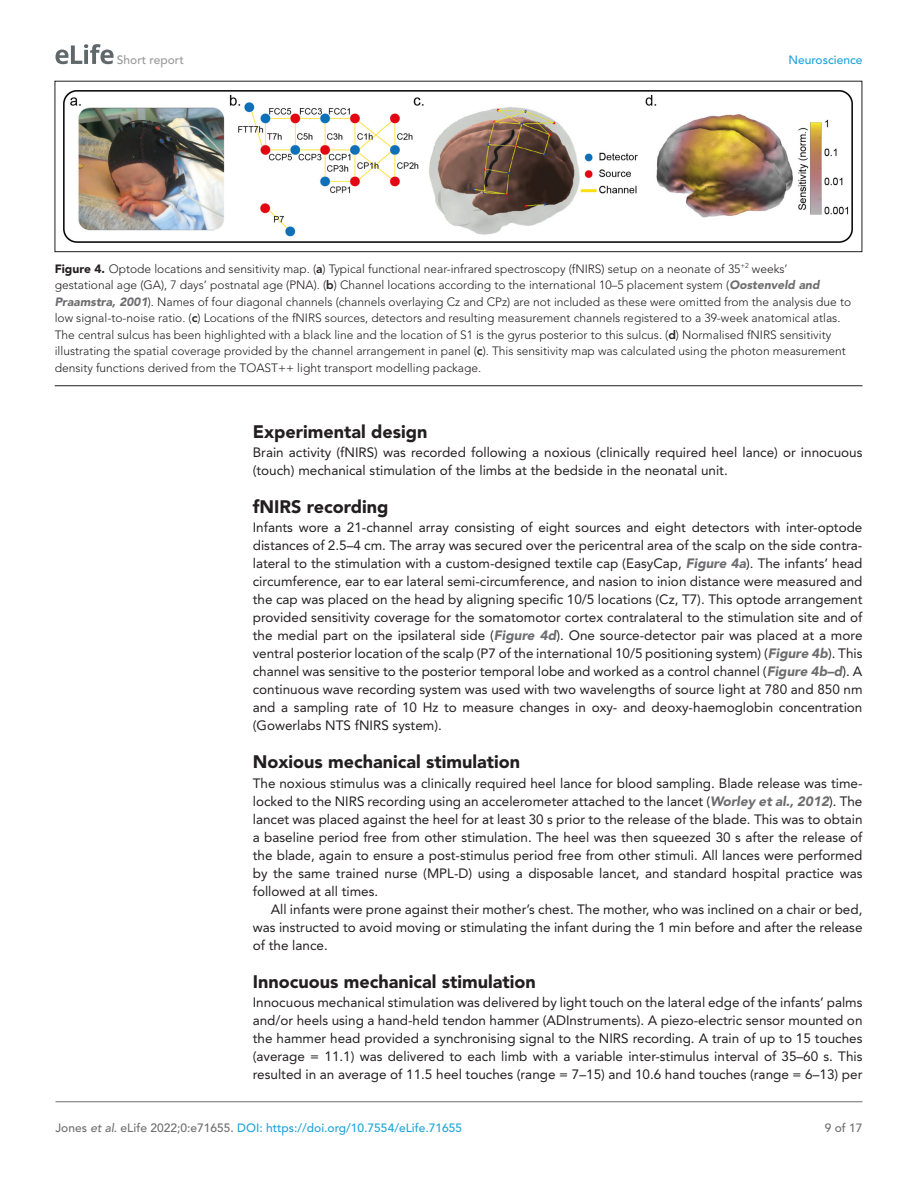
<style>
.page{position:relative;width:918px;height:1188px;background:#fff}
.page>*{position:absolute;margin:0;border:0;box-sizing:border-box;transform-origin:0 0}
.t1{font:900 18px "Avenir LT Std";color:#231f20}
.t2{font:13.5px/18px "Avenir LT Std";color:#231f20;text-align:justify}
.t3{font:300 12px/16.5px "Avenir LT Std";color:#231f20}
.t4{font:500 12px "Avenir LT Std";color:#1ea4d7}
.t5{font:500 12px "Avenir LT Std";color:#9a9a9a}
.t6{font:500 12px "Avenir LT Std";color:#6e6e70}
.s1{font-weight:900}
.s2{font-weight:800}
.s3{font-weight:900;font-style:italic;color:#6e6e70}
.s4{color:#6e6e70}
.s5{font-style:italic;color:#6e6e70}
</style>
<div class="page">
<svg style="left:55px;top:44px;width:59px;height:20px"></svg>
<hr style="left:56px;top:1101px;width:806px;height:1px;background:#6e6e70">
<hr style="left:55px;top:385px;width:807px;height:1px;background:#231f20">
<img style="left:64px;top:90px;width:789px;height:153px">
<div style="left:55px;top:81px;width:807px;height:171px;border:1px solid #231f20"></div>
<p class="t5" style="left:117px;top:53px;width:68px">Short report</p>
<p class="t4" style="left:788px;top:53px;width:76px">Neuroscience</p>
<p class="t3" style="left:55px;top:261px;width:798px"><span class="s1">Figure 4.</span> Optode locations and sensitivity map. (<span class="s2">a</span>) Typical functional near-infrared spectroscopy (fNIRS) setup on a neonate of 35<sup>+2</sup> weeks’<br>gestational age (GA), 7 days’ postnatal age (PNA). (<span class="s2">b</span>) Channel locations according to the international 10–5 placement system (<span class="s3">Oostenveld and Praamstra, 2001</span>). Names of four diagonal channels (channels overlaying Cz and CPz) are not included as these were omitted from the analysis due to low signal-to-noise ratio. (<span class="s2">c</span>) Locations of the fNIRS sources, detectors and resulting measurement channels registered to a 39-week anatomical atlas.<br>The central sulcus has been highlighted with a black line and the location of S1 is the gyrus posterior to this sulcus. (<span class="s2">d</span>) Normalised fNIRS sensitivity illustrating the spatial coverage provided by the channel arrangement in panel (<span class="s2">c</span>). This sensitivity map was calculated using the photon measurement density functions derived from the TOAST++ light transport modelling package.</p>
<h1 class="t1" style="left:253px;top:421px;width:176px">Experimental design</h1>
<p class="t2" style="left:253px;top:444px;width:611px">Brain activity (fNIRS) was recorded following a noxious (clinically required heel lance) or innocuous (touch) mechanical stimulation of the limbs at the bedside in the neonatal unit.</p>
<h1 class="t1" style="left:253px;top:496px;width:137px">fNIRS recording</h1>
<p class="t2" style="left:253px;top:519px;width:611px">Infants wore a 21-channel array consisting of eight sources and eight detectors with inter-optode distances of 2.5–4 cm. The array was secured over the pericentral area of the scalp on the side contra&shy;lateral to the stimulation with a custom-designed textile cap (EasyCap, <span class="s3">Figure 4a</span>). The infants’ head circumference, ear to ear lateral semi-circumference, and nasion to inion distance were measured and the cap was placed on the head by aligning specific 10/5 locations (Cz, T7). This optode arrangement provided sensitivity coverage for the somatomotor cortex contralateral to the stimulation site and of the medial part on the ipsilateral side (<span class="s3">Figure 4d</span>). One source-detector pair was placed at a more ventral posterior location of the scalp (P7 of the international 10/5 positioning system) (<span class="s3">Figure 4b</span>). This channel was sensitive to the posterior temporal lobe and worked as a control channel (<span class="s3">Figure 4b–d</span>). A continuous wave recording system was used with two wavelengths of source light at 780 and 850 nm and a sampling rate of 10 Hz to measure changes in oxy- and deoxy-haemoglobin concentration (Gowerlabs NTS fNIRS system).</p>
<h1 class="t1" style="left:253px;top:751px;width:269px">Noxious mechanical stimulation</h1>
<p class="t2" style="left:253px;top:774px;width:611px">The noxious stimulus was a clinically required heel lance for blood sampling. Blade release was time&shy;locked to the NIRS recording using an accelerometer attached to the lancet (<span class="s3">Worley et al., 2012</span>). The lancet was placed against the heel for at least 30 s prior to the release of the blade. This was to obtain a baseline period free from other stimulation. The heel was then squeezed 30 s after the release of the blade, again to ensure a post-stimulus period free from other stimuli. All lances were performed by the same trained nurse (MPL-D) using a disposable lancet, and standard hospital practice was followed at all times.</p>
<p class="t2" style="left:253px;top:900px;width:611px;text-indent:18px">All infants were prone against their mother’s chest. The mother, who was inclined on a chair or bed, was instructed to avoid moving or stimulating the infant during the 1 min before and after the release of the lance.</p>
<h1 class="t1" style="left:253px;top:970px;width:284px">Innocuous mechanical stimulation</h1>
<p class="t2" style="left:253px;top:994px;width:611px">Innocuous mechanical stimulation was delivered by light touch on the lateral edge of the infants’ palms and/or heels using a hand-held tendon hammer (ADInstruments). A piezo-electric sensor mounted on the hammer head provided a synchronising signal to the NIRS recording. A train of up to 15 touches (average = 11.1) was delivered to each limb with a variable inter-stimulus interval of 35–60 s. This resulted in an average of 11.5 heel touches (range = 7–15) and 10.6 hand touches (range = 6–13) per</p>
<p class="t4" style="left:56px;top:1121px;width:408px"><span class="s4">Jones</span> <span class="s5">et al</span><span class="s4">. eLife 2022;0:e71655.</span> DOI: https://doi.org/10.7554/eLife.71655</p>
<p class="t6" style="left:825px;top:1121px;width:39px">9 of 17</p>
</div>
